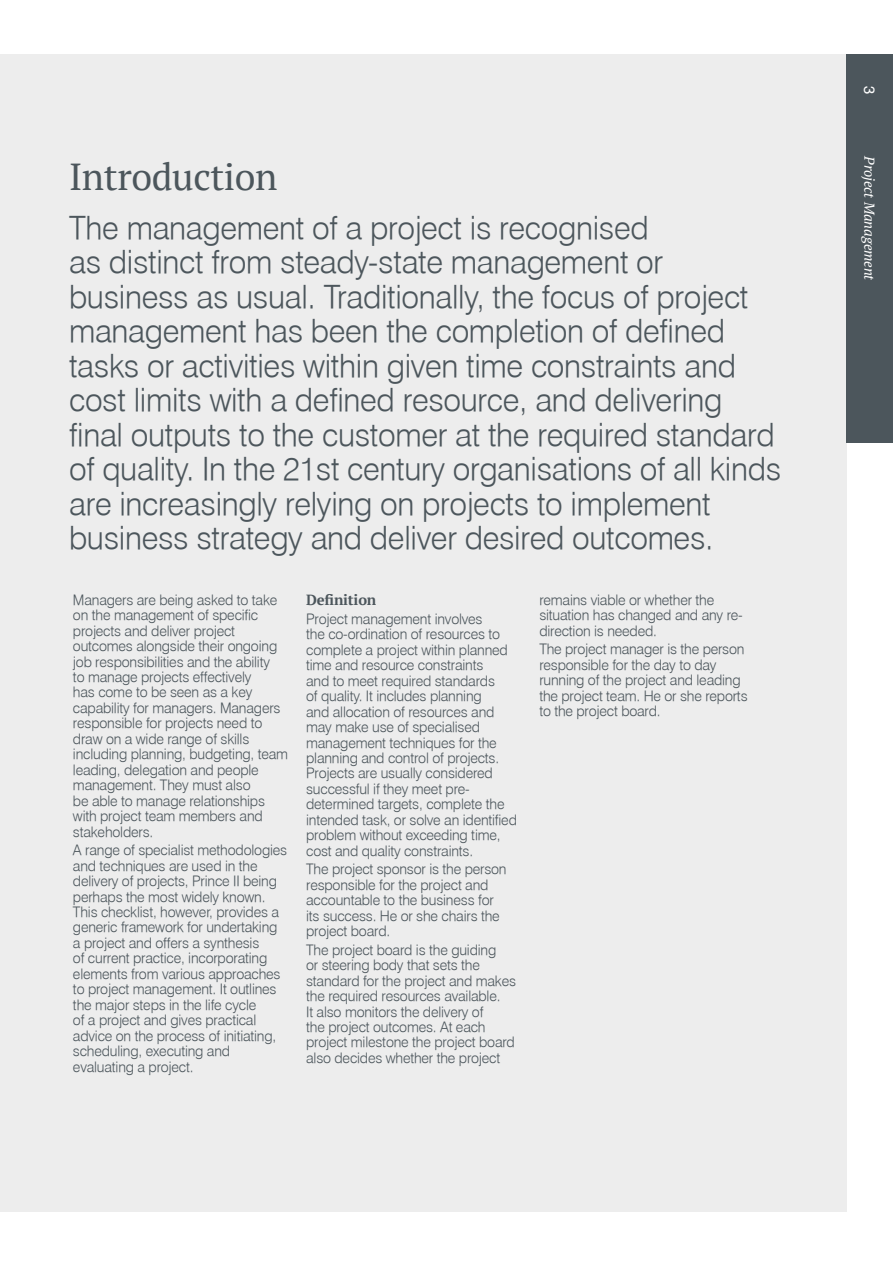
<style>
.page{position:relative;width:893px;height:1263px;background:#fff}
.page>*{position:absolute;margin:0;border:0;box-sizing:border-box;transform-origin:0 0}
.t1{font:37.5px "PT Serif";letter-spacing:-.01em;color:#4c565c}
.t2{font:31.5px/34.5px "Swiss 721 Light BT";letter-spacing:-.01em;color:#4c565c}
.t3{font:15px "Swiss 721 BT";color:#fff}
.Heading{font:700 14.7px "PT Serif";letter-spacing:-.015em;color:#4c565c}
.Body_copy{font:14.25px/15.5px "Swiss 721 Light BT";letter-spacing:-.015em;color:#4c565c}
.t4{font:italic 14.25px "PT Serif";letter-spacing:-.005em;color:#fff}
</style>
<div class="page">
<div style="left:0;top:54px;width:847px;height:1158px;background:#ededed"></div>
<div style="left:847px;top:54px;width:46px;height:388px;background:#4c565c"></div>
<p class="t1" style="left:69px;top:153px;width:210px">Introduction</p>
<p class="t2" style="left:69px;top:210px;width:713px">The management of a project is recognised<br>as distinct from steady-state management or business as usual. Traditionally, the focus of project management has been the completion of defined tasks or activities within given time constraints and cost limits with a defined resource, and delivering final outputs to the customer at the required standard of quality. In the 21st century organisations of all kinds are increasingly relying on projects to implement business strategy and deliver desired outcomes.</p>
<p class="Body_copy" style="left:73px;top:592px;width:217px">Managers are being asked to take on the management of specific projects and deliver project outcomes alongside their ongoing job responsibilities and the ability<br>to manage projects effectively<br>has come to be seen as a key capability for managers. Managers responsible for projects need to draw on a wide range of skills including planning, budgeting, team leading, delegation and people management. They must also<br>be able to manage relationships with project team members and stakeholders.</p>
<p class="Body_copy" style="left:73px;top:842px;width:216px">A range of specialist methodologies and techniques are used in the delivery of projects, Prince II being perhaps the most widely known.<br>This checklist, however, provides a generic framework for undertaking a project and offers a synthesis<br>of current practice, incorporating elements from various approaches to project management. It outlines the major steps in the life cycle<br>of a project and gives practical advice on the process of initiating, scheduling, executing and evaluating a project.</p>
<p class="Heading" style="left:306px;top:590px;width:72px">Definition</p>
<p class="Body_copy" style="left:306px;top:611px;width:212px">Project management involves<br>the co-ordination of resources to complete a project within planned time and resource constraints<br>and to meet required standards<br>of quality. It includes planning<br>and allocation of resources and may make use of specialised management techniques for the planning and control of projects.<br>Projects are usually considered successful if they meet pre&shy;determined targets, complete the intended task, or solve an identified problem without exceeding time, cost and quality constraints.</p>
<p class="Body_copy" style="left:306px;top:861px;width:202px">The project sponsor is the person responsible for the project and accountable to the business for its success. He or she chairs the project board.</p>
<p class="Body_copy" style="left:306px;top:942px;width:211px">The project board is the guiding<br>or steering body that sets the standard for the project and makes the required resources available.<br>It also monitors the delivery of<br>the project outcomes. At each project milestone the project board also decides whether the project</p>
<p class="Body_copy" style="left:539px;top:592px;width:205px">remains viable or whether the situation has changed and any re&shy;direction is needed.</p>
<p class="Body_copy" style="left:539px;top:641px;width:210px">The project manager is the person responsible for the day to day running of the project and leading the project team. He or she reports to the project board.</p>
<p class="t3" style="left:879px;top:86px;width:10px;rotate:90deg">3</p>
<p class="t4" style="left:878px;top:156px;width:126px;rotate:90deg">Project Management</p>
</div>
